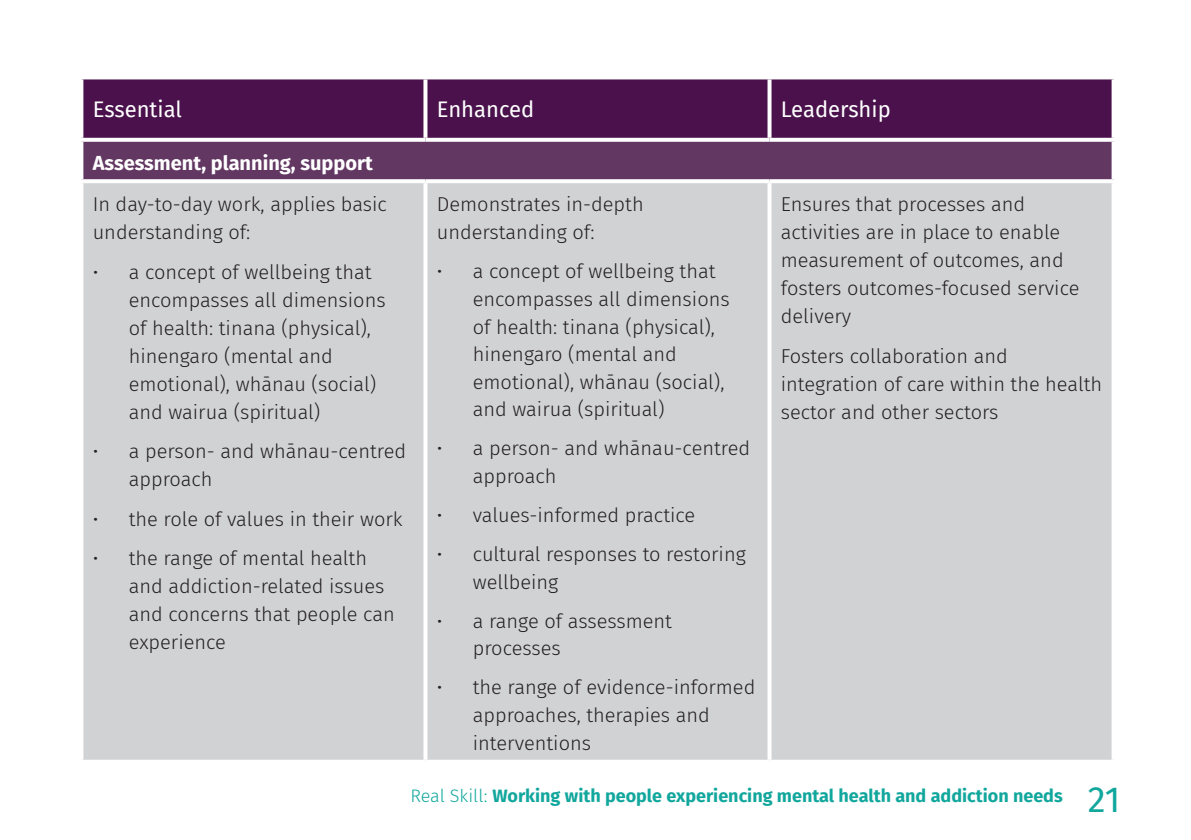
<style>
.page{position:relative;width:1191px;height:840px;background:#fff}
.page>*{position:absolute;margin:0;border:0;box-sizing:border-box;transform-origin:0 0}
.t1{font:36px "Fira Sans";color:#12a79d}
.LGR_table_title{font:22px "Fira Sans";color:#fff}
.t2{font:300 20px/28px "Fira Sans";color:#231f20}
.Heading_4{font:700 20px "Fira Sans";color:#fff}
.t3{font:700 18px "Fira Sans";color:#12a79d}
.s1{font-weight:300}
</style>
<div class="page">
<div style="left:83px;top:79px;width:1028px;height:59px;background:#4a114c"></div>
<div style="left:81px;top:140px;width:1032px;height:41px;background:#623863"></div>
<div style="left:83px;top:183px;width:1028px;height:576px;background:#d1d2d4"></div>
<svg style="left:81px;top:140px;width:344px;height:2px"></svg>
<hr style="left:79px;top:142px;width:4px;height:37px;background:#fff">
<svg style="left:81px;top:179px;width:344px;height:2px"></svg>
<svg style="left:425px;top:138px;width:344px;height:4px"></svg>
<svg style="left:425px;top:179px;width:344px;height:4px"></svg>
<svg style="left:769px;top:138px;width:345px;height:4px"></svg>
<svg style="left:1111px;top:142px;width:2px;height:37px"></svg>
<svg style="left:769px;top:179px;width:345px;height:4px"></svg>
<svg style="left:423px;top:183px;width:4px;height:576px"></svg>
<svg style="left:767px;top:183px;width:4px;height:576px"></svg>
<svg style="left:1111px;top:183px;width:1px;height:576px"></svg>
<svg style="left:83px;top:759px;width:341px;height:1px"></svg>
<svg style="left:425px;top:759px;width:343px;height:2px"></svg>
<svg style="left:769px;top:759px;width:343px;height:2px"></svg>
<svg style="left:423px;top:79px;width:4px;height:59px"></svg>
<svg style="left:767px;top:79px;width:4px;height:59px"></svg>
<svg style="left:1111px;top:79px;width:3px;height:59px"></svg>
<p class="LGR_table_title" style="left:93px;top:93px;width:91px">Essential</p>
<p class="LGR_table_title" style="left:437px;top:93px;width:99px">Enhanced</p>
<p class="LGR_table_title" style="left:781px;top:93px;width:111px">Leadership</p>
<p class="Heading_4" style="left:93px;top:146px;width:282px">Assessment, planning, support</p>
<p class="t2" style="left:93px;top:190px;width:296px">In day-to-day work, applies basic understanding of:</p>
<p class="t2" style="left:129px;top:257px;width:258px;text-indent:-36px">• a concept of wellbeing that encompasses all dimensions of health: tinana (physical), hinengaro (mental and emotional), whānau (social) and wairua (spiritual)</p>
<p class="t2" style="left:129px;top:437px;width:279px;text-indent:-36px">• a person- and whānau-centred approach</p>
<p class="t2" style="left:93px;top:504px;width:311px">• the role of values in their work</p>
<p class="t2" style="left:129px;top:543px;width:268px;text-indent:-36px">• the range of mental health and addiction-related issues and concerns that people can experience</p>
<p class="t2" style="left:437px;top:190px;width:208px">Demonstrates in-depth understanding of:</p>
<p class="t2" style="left:473px;top:257px;width:258px;text-indent:-36px">• a concept of wellbeing that encompasses all dimensions of health: tinana (physical), hinengaro (mental and emotional), whānau (social), and wairua (spiritual)</p>
<p class="t2" style="left:473px;top:434px;width:279px;text-indent:-36px">• a person- and whānau-centred approach</p>
<p class="t2" style="left:437px;top:500px;width:260px">• values-informed practice</p>
<p class="t2" style="left:473px;top:540px;width:274px;text-indent:-36px">• cultural responses to restoring wellbeing</p>
<p class="t2" style="left:473px;top:606px;width:201px;text-indent:-36px">• a range of assessment processes</p>
<p class="t2" style="left:473px;top:673px;width:284px;text-indent:-36px">• the range of evidence-informed approaches, therapies and interventions</p>
<p class="t2" style="left:781px;top:190px;width:300px">Ensures that processes and activities are in place to enable measurement of outcomes, and fosters outcomes-focused service delivery</p>
<p class="t2" style="left:781px;top:341px;width:323px">Fosters collaboration and integration of care within the health sector and other sectors</p>
<p class="t3" style="left:410px;top:779px;width:654px"><span class="s1">Real Skill:</span> Working with people experiencing mental health and addiction needs</p>
<h1 class="t1" style="left:1087px;top:771px;width:34px">21</h1>
</div>
